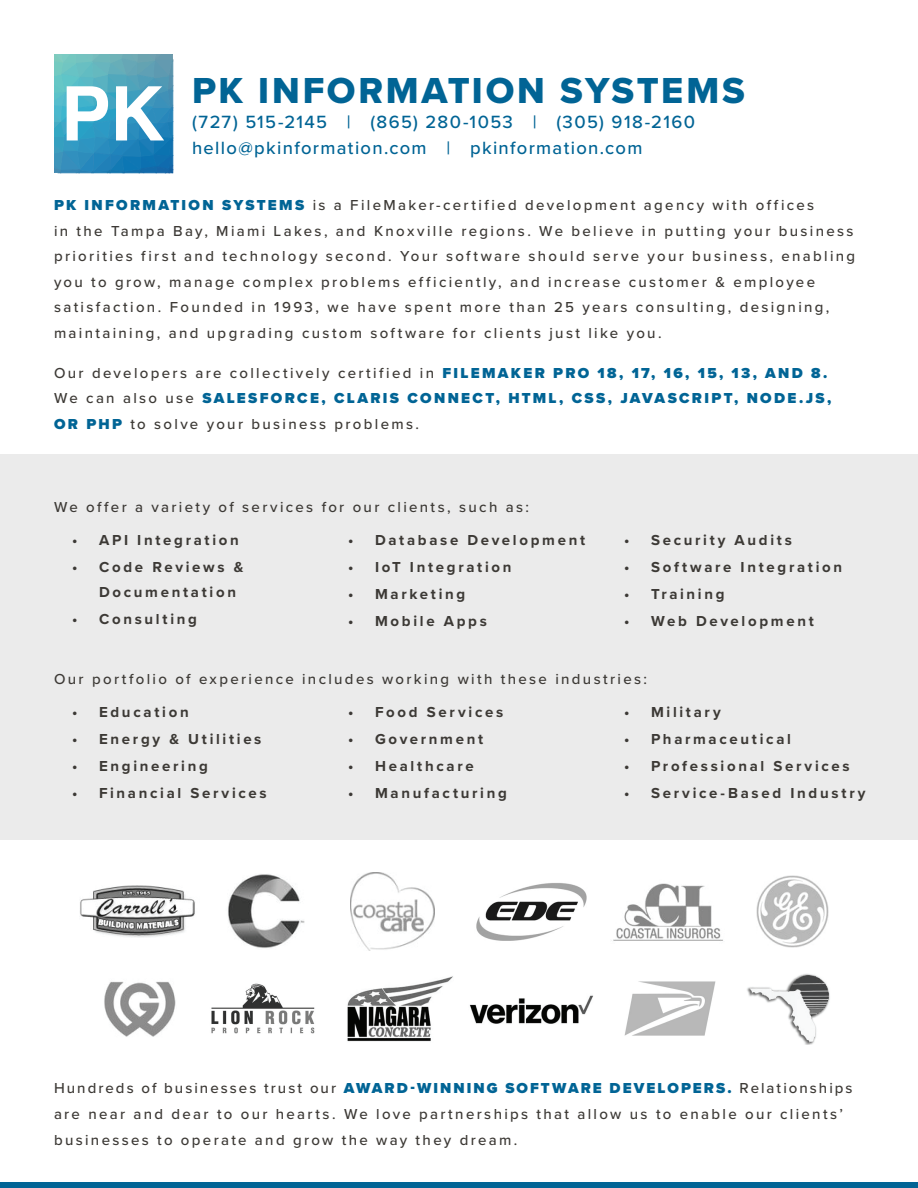
<style>
.page{position:relative;width:918px;height:1188px;background:#fff}
.page>*{position:absolute;margin:0;border:0;box-sizing:border-box;transform-origin:0 0}
.t1{font:37.5px "Proxima Nova Extrabld";letter-spacing:.075em;color:#016495}
.t2{font:500 18.3px/25.5px "Proxima Nova";letter-spacing:.075em;color:#016495}
.t3{font:500 15px/25.5px "Proxima Nova";letter-spacing:.155em;color:#3c3935}
.t4{font:700 15px/25.5px "Proxima Nova";letter-spacing:.18em;color:#3c3935}
.t5{font:900 15px/25.5px "Proxima Nova";letter-spacing:.155em;color:#016495}
.s1{font-weight:900;color:#016495}
.s2{font-weight:500;color:#3c3935}
</style>
<div class="page">
<div style="left:0;top:455px;width:918px;height:385px;background:#ebebeb"></div>
<svg style="left:54px;top:54px;width:119px;height:119px"></svg>
<div style="left:0;top:1182px;width:918px;height:6px;background:#016495"></div>
<img style="left:80px;top:885px;width:115px;height:53px">
<img style="left:228px;top:874px;width:77px;height:74px">
<img style="left:350px;top:873px;width:85px;height:77px">
<img style="left:476px;top:883px;width:111px;height:58px">
<img style="left:613px;top:883px;width:110px;height:58px">
<img style="left:756px;top:875px;width:73px;height:73px">
<img style="left:104px;top:981px;width:72px;height:56px">
<img style="left:211px;top:983px;width:104px;height:51px">
<img style="left:347px;top:976px;width:106px;height:66px">
<img style="left:469px;top:995px;width:124px;height:29px">
<img style="left:624px;top:981px;width:91px;height:55px">
<img style="left:747px;top:974px;width:83px;height:70px">
<h1 class="t1" style="left:192px;top:62px;width:554px">PK INFORMATION SYSTEMS</h1>
<p class="t2" style="left:192px;top:109px;width:505px">(727) 515-2145 | (865) 280-1053 | (305) 918-2160 hello@pkinformation.com | pkinformation.com</p>
<p class="t3" style="left:54px;top:192px;width:803px"><span class="s1">PK INFORMATION SYSTEMS</span> is a FileMaker-certified development agency with offices<br>in the Tampa Bay, Miami Lakes, and Knoxville regions. We believe in putting your business priorities first and technology second. Your software should serve your business, enabling you to grow, manage complex problems efficiently, and increase customer &amp; employee satisfaction. Founded in 1993, we have spent more than 25 years consulting, designing, maintaining, and upgrading custom software for clients just like you.</p>
<p class="t5" style="left:54px;top:360px;width:779px"><span class="s2">Our developers are collectively certified in</span> FILEMAKER PRO 18, 17, 16, 15, 13, AND 8.<br><span class="s2">We can also use</span> SALESFORCE, CLARIS CONNECT, HTML, CSS, JAVASCRIPT, NODE.JS,<br>OR PHP <span class="s2">to solve your business problems.</span></p>
<p class="t3" style="left:54px;top:494px;width:476px">We offer a variety of services for our clients, such as:</p>
<p class="t4" style="left:72px;top:527px;width:168px">• API Integration</p>
<p class="t4" style="left:99px;top:554px;width:146px;text-indent:-27px">• Code Reviews &amp;<br>Documentation</p>
<p class="t4" style="left:72px;top:606px;width:126px">• Consulting</p>
<p class="t4" style="left:348px;top:527px;width:239px">• Database Development</p>
<p class="t4" style="left:348px;top:554px;width:165px">• IoT Integration</p>
<p class="t4" style="left:348px;top:581px;width:119px">• Marketing</p>
<p class="t4" style="left:348px;top:608px;width:140px">• Mobile Apps</p>
<p class="t4" style="left:624px;top:527px;width:169px">• Security Audits</p>
<p class="t4" style="left:624px;top:554px;width:220px">• Software Integration</p>
<p class="t4" style="left:624px;top:581px;width:102px">• Training</p>
<p class="t4" style="left:624px;top:608px;width:191px">• Web Development</p>
<p class="t3" style="left:54px;top:665px;width:594px">Our portfolio of experience includes working with these industries:</p>
<p class="t4" style="left:72px;top:698px;width:118px">• Education</p>
<p class="t4" style="left:72px;top:725px;width:191px">• Energy &amp; Utilities</p>
<p class="t4" style="left:72px;top:752px;width:137px">• Engineering</p>
<p class="t4" style="left:72px;top:779px;width:196px">• Financial Services</p>
<p class="t4" style="left:348px;top:698px;width:157px">• Food Services</p>
<p class="t4" style="left:348px;top:725px;width:137px">• Government</p>
<p class="t4" style="left:348px;top:752px;width:127px">• Healthcare</p>
<p class="t4" style="left:348px;top:779px;width:160px">• Manufacturing</p>
<p class="t4" style="left:624px;top:698px;width:98px">• Military</p>
<p class="t4" style="left:624px;top:725px;width:168px">• Pharmaceutical</p>
<p class="t4" style="left:624px;top:752px;width:227px">• Professional Services</p>
<p class="t4" style="left:624px;top:779px;width:243px">• Service-Based Industry</p>
<p class="t3" style="left:54px;top:1075px;width:800px">Hundreds of businesses trust our <span class="s1">AWARD-WINNING SOFTWARE DEVELOPERS.</span> Relationships are near and dear to our hearts. We love partnerships that allow us to enable our clients’ businesses to operate and grow the way they dream.</p>
</div>
